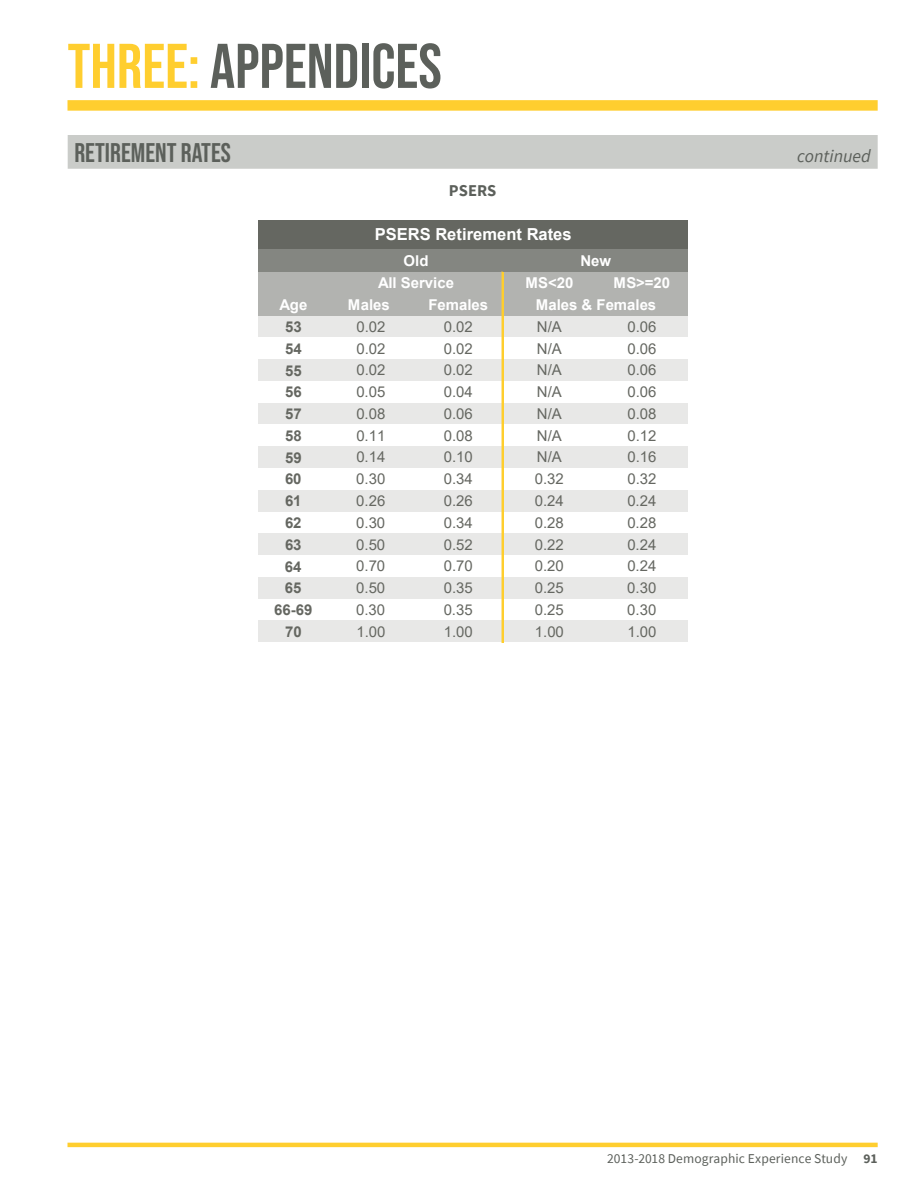
<style>
.page{position:relative;width:918px;height:1188px;background:#fff}
.page>*{position:absolute;margin:0;border:0;box-sizing:border-box;transform-origin:0 0}
.t1{font:63px "Bebas Neue";color:#5c605b}
.t2{font:27px "Bebas Neue";color:#5c605b}
.t3{font:italic 18px "Source Sans Pro";color:#5c605b}
.t4{font:700 16.5px "Arial";color:#fff}
.t5{font:700 16.5px "Source Sans Pro";letter-spacing:.005em;color:#5c605b}
.t6{font:15px "Arial";color:#656761}
.t7{font:700 15px/21.8px "Arial";color:#fff;text-align:center}
.t8{font:700 15px "Arial";color:#656761}
.t9{font:13.5px "Source Sans Pro";letter-spacing:.01em;color:#5c605b}
.s1{color:#ffce2f}
.s2{font-weight:700}
</style>
<div class="page">
<div style="left:68px;top:100px;width:810px;height:11px;background:#ffce2f"></div>
<hr style="left:68px;top:1143px;width:810px;height:4px;background:#ffce2f">
<div style="left:68px;top:135px;width:810px;height:34px;background:#caccc9"></div>
<div style="left:258px;top:221px;width:430px;height:29px;background:#656761"></div>
<div style="left:258px;top:250px;width:430px;height:22px;background:#848681"></div>
<div style="left:258px;top:272px;width:430px;height:44px;background:#b2b3b0"></div>
<div style="left:258px;top:316px;width:430px;height:22px;background:#e8e8e7"></div>
<div style="left:258px;top:337px;width:430px;height:22px;background:#fff"></div>
<div style="left:258px;top:359px;width:430px;height:22px;background:#e8e8e7"></div>
<div style="left:258px;top:403px;width:430px;height:22px;background:#e8e8e7"></div>
<div style="left:258px;top:424px;width:430px;height:22px;background:#fff"></div>
<div style="left:258px;top:446px;width:430px;height:22px;background:#e8e8e7"></div>
<div style="left:258px;top:490px;width:430px;height:22px;background:#e8e8e7"></div>
<div style="left:258px;top:533px;width:430px;height:22px;background:#e8e8e7"></div>
<div style="left:258px;top:577px;width:430px;height:22px;background:#e8e8e7"></div>
<div style="left:258px;top:621px;width:430px;height:21px;background:#e8e8e7"></div>
<hr style="left:502px;top:272px;width:1px;height:370px;background:#ffce2d">
<h1 class="t1" style="left:68px;top:30px;width:376px"><span class="s1">THREE:</span> APPENDICES</h1>
<h2 class="t2" style="left:74px;top:137px;width:158px">RETIREMENT RATES</h2>
<p class="t3" style="left:797px;top:145px;width:75px">continued</p>
<p class="t5" style="left:449px;top:179px;width:49px">PSERS</p>
<p class="t4" style="left:375px;top:223px;width:198px">PSERS Retirement Rates</p>
<p class="t7" style="left:378px;top:250px;width:77px">Old<br>All Service</p>
<p class="t7" style="left:581px;top:250px;width:32px">New</p>
<p class="t7" style="left:525px;top:272px;width:49px">MS&lt;20</p>
<p class="t7" style="left:614px;top:272px;width:58px">MS&gt;=20</p>
<p class="t7" style="left:536px;top:294px;width:122px">Males &amp; Females</p>
<p class="t7" style="left:280px;top:294px;width:29px">Age</p>
<p class="t7" style="left:348px;top:294px;width:43px">Males</p>
<p class="t7" style="left:428px;top:294px;width:61px">Females</p>
<p class="t8" style="left:285px;top:316px;width:18px">53</p>
<p class="t6" style="left:356px;top:316px;width:31px">0.02</p>
<p class="t6" style="left:444px;top:316px;width:31px">0.02</p>
<p class="t6" style="left:537px;top:316px;width:26px">N/A</p>
<p class="t6" style="left:628px;top:316px;width:31px">0.06</p>
<p class="t8" style="left:285px;top:338px;width:18px">54</p>
<p class="t6" style="left:356px;top:338px;width:31px">0.02</p>
<p class="t6" style="left:444px;top:338px;width:31px">0.02</p>
<p class="t6" style="left:537px;top:338px;width:26px">N/A</p>
<p class="t6" style="left:627px;top:338px;width:31px">0.06</p>
<p class="t8" style="left:285px;top:360px;width:18px">55</p>
<p class="t6" style="left:356px;top:360px;width:31px">0.02</p>
<p class="t6" style="left:444px;top:360px;width:31px">0.02</p>
<p class="t6" style="left:537px;top:360px;width:26px">N/A</p>
<p class="t6" style="left:627px;top:360px;width:31px">0.06</p>
<p class="t8" style="left:285px;top:381px;width:18px">56</p>
<p class="t6" style="left:356px;top:382px;width:31px">0.05</p>
<p class="t6" style="left:444px;top:382px;width:31px">0.04</p>
<p class="t6" style="left:537px;top:382px;width:26px">N/A</p>
<p class="t6" style="left:627px;top:382px;width:31px">0.06</p>
<p class="t8" style="left:285px;top:403px;width:18px">57</p>
<p class="t6" style="left:356px;top:403px;width:31px">0.08</p>
<p class="t6" style="left:444px;top:403px;width:31px">0.06</p>
<p class="t6" style="left:537px;top:403px;width:26px">N/A</p>
<p class="t6" style="left:627px;top:403px;width:31px">0.08</p>
<p class="t8" style="left:285px;top:425px;width:18px">58</p>
<p class="t6" style="left:356px;top:425px;width:31px">0.11</p>
<p class="t6" style="left:444px;top:425px;width:31px">0.08</p>
<p class="t6" style="left:537px;top:425px;width:26px">N/A</p>
<p class="t6" style="left:627px;top:425px;width:31px">0.12</p>
<p class="t8" style="left:285px;top:447px;width:18px">59</p>
<p class="t6" style="left:356px;top:447px;width:31px">0.14</p>
<p class="t6" style="left:444px;top:447px;width:31px">0.10</p>
<p class="t6" style="left:537px;top:447px;width:26px">N/A</p>
<p class="t6" style="left:627px;top:447px;width:31px">0.16</p>
<p class="t8" style="left:285px;top:469px;width:18px">60</p>
<p class="t6" style="left:356px;top:469px;width:31px">0.30</p>
<p class="t6" style="left:444px;top:469px;width:31px">0.34</p>
<p class="t6" style="left:535px;top:469px;width:31px">0.32</p>
<p class="t6" style="left:627px;top:469px;width:31px">0.32</p>
<p class="t8" style="left:285px;top:490px;width:18px">61</p>
<p class="t6" style="left:356px;top:490px;width:31px">0.26</p>
<p class="t6" style="left:444px;top:490px;width:31px">0.26</p>
<p class="t6" style="left:535px;top:490px;width:31px">0.24</p>
<p class="t6" style="left:627px;top:490px;width:31px">0.24</p>
<p class="t8" style="left:285px;top:512px;width:18px">62</p>
<p class="t6" style="left:356px;top:512px;width:31px">0.30</p>
<p class="t6" style="left:444px;top:512px;width:31px">0.34</p>
<p class="t6" style="left:535px;top:512px;width:31px">0.28</p>
<p class="t6" style="left:627px;top:512px;width:31px">0.28</p>
<p class="t8" style="left:285px;top:534px;width:18px">63</p>
<p class="t6" style="left:356px;top:534px;width:31px">0.50</p>
<p class="t6" style="left:444px;top:534px;width:31px">0.52</p>
<p class="t6" style="left:535px;top:534px;width:31px">0.22</p>
<p class="t6" style="left:627px;top:534px;width:31px">0.24</p>
<p class="t8" style="left:285px;top:556px;width:18px">64</p>
<p class="t6" style="left:356px;top:556px;width:31px">0.70</p>
<p class="t6" style="left:444px;top:556px;width:31px">0.70</p>
<p class="t6" style="left:535px;top:556px;width:31px">0.20</p>
<p class="t6" style="left:627px;top:556px;width:31px">0.24</p>
<p class="t8" style="left:285px;top:578px;width:18px">65</p>
<p class="t6" style="left:356px;top:578px;width:31px">0.50</p>
<p class="t6" style="left:444px;top:578px;width:31px">0.35</p>
<p class="t6" style="left:535px;top:578px;width:31px">0.25</p>
<p class="t6" style="left:627px;top:578px;width:31px">0.30</p>
<p class="t8" style="left:274px;top:599px;width:40px">66-69</p>
<p class="t6" style="left:356px;top:599px;width:31px">0.30</p>
<p class="t6" style="left:444px;top:599px;width:31px">0.35</p>
<p class="t6" style="left:535px;top:599px;width:31px">0.25</p>
<p class="t6" style="left:627px;top:599px;width:31px">0.30</p>
<p class="t8" style="left:285px;top:621px;width:18px">70</p>
<p class="t6" style="left:356px;top:621px;width:31px">1.00</p>
<p class="t6" style="left:444px;top:621px;width:31px">1.00</p>
<p class="t6" style="left:535px;top:621px;width:31px">1.00</p>
<p class="t6" style="left:627px;top:621px;width:31px">1.00</p>
<p class="t9" style="left:607px;top:1150px;width:272px">2013-2018 Demographic Experience Study <span class="s2">91</span></p>
</div>
